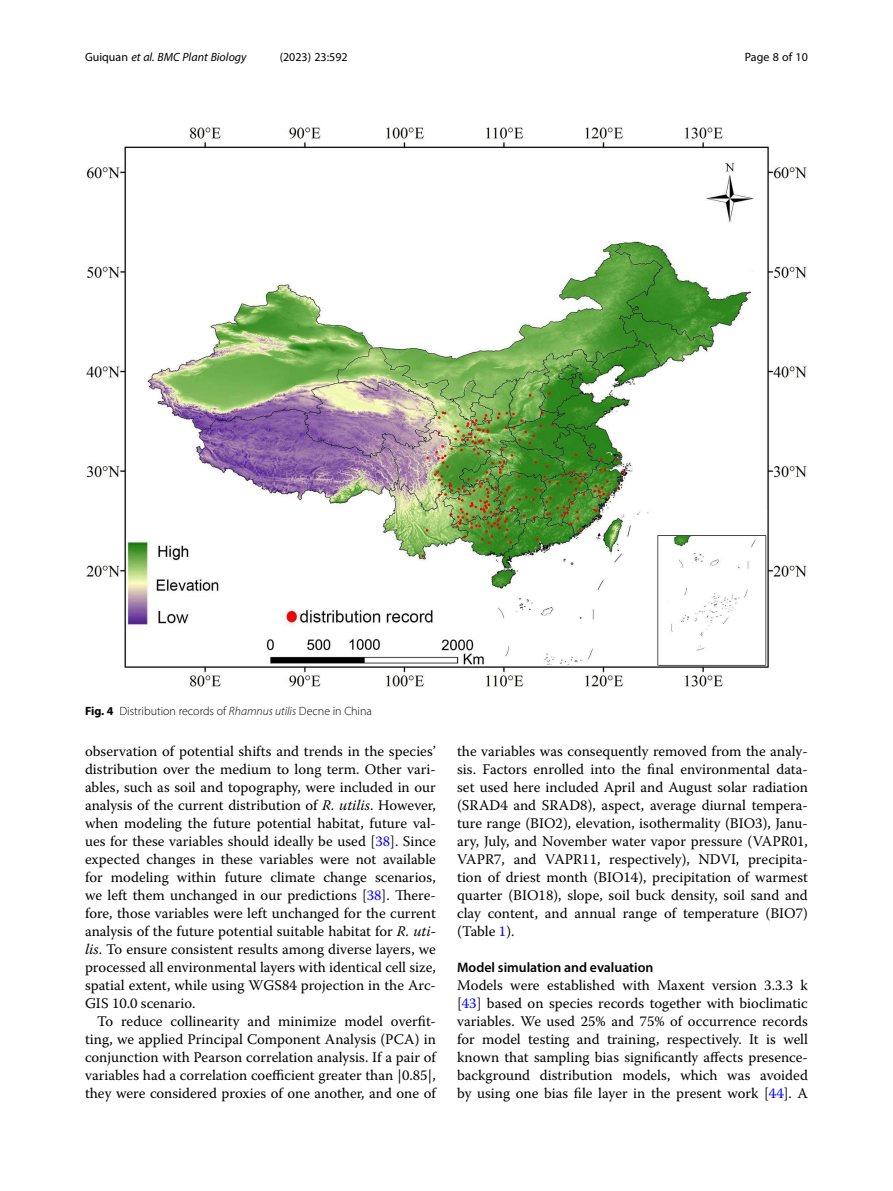
<style>
.page{position:relative;width:893px;height:1191px;background:#fff}
.page>*{position:absolute;margin:0;border:0;box-sizing:border-box;transform-origin:0 0}
.Body_Text_Indent{font:14.7px/18px "Warnock Pro";color:#000;text-align:justify}
.Body_Text{font:14.7px/18px "Warnock Pro";color:#000;text-align:justify}
.Head_2{font:600 13.8px "Myriad Pro";color:#000}
.Figure_Caption{font:300 12px "Myriad Pro";color:#000}
.t1{font:italic 12px "Myriad Pro";color:#000}
.t2{font:12px "Myriad Pro";color:#000}
.s1{font-style:normal}
.s2{font-weight:700}
.s3{font-style:italic}
.s4{color:#00f}
</style>
<div class="page">
<img style="left:86px;top:126px;width:722px;height:562px">
<p class="t1" style="left:85px;top:50px;width:163px"><span class="s1">Guiquan</span> et al. BMC Plant Biology</p>
<p class="t2" style="left:280px;top:50px;width:70px">(2023) 23:592</p>
<p class="t2" style="left:745px;top:50px;width:65px">Page 8 of 10</p>
<p class="Figure_Caption" style="left:85px;top:703px;width:288px"><span class="s2">Fig. 4</span> Distribution records of <span class="s3">Rhamnus utilis</span> Decne in China</p>
<p class="Body_Text_Indent" style="left:85px;top:742px;width:352px">observation of potential shifts and trends in the species’ distribution over the medium to long term. Other vari&shy;ables, such as soil and topography, were included in our analysis of the current distribution of <span class="s3">R. utilis</span>. However, when modeling the future potential habitat, future val&shy;ues for these variables should ideally be used [<span class="s4">38</span>]. Since expected changes in these variables were not available for modeling within future climate change scenarios, we left them unchanged in our predictions [<span class="s4">38</span>]. There&shy;fore, those variables were left unchanged for the current analysis of the future potential suitable habitat for <span class="s3">R. uti&shy;lis</span>. To ensure consistent results among diverse layers, we processed all environmental layers with identical cell size, spatial extent, while using WGS84 projection in the Arc-GIS 10.0 scenario.</p>
<p class="Body_Text_Indent" style="left:85px;top:1012px;width:352px;text-indent:12px">To reduce collinearity and minimize model overfit&shy;ting, we applied Principal Component Analysis (PCA) in conjunction with Pearson correlation analysis. If a pair of variables had a correlation coefficient greater than |0.85|, they were considered proxies of one another, and one of</p>
<p class="Body_Text_Indent" style="left:457px;top:742px;width:352px">the variables was consequently removed from the analy&shy;sis. Factors enrolled into the final environmental data&shy;set used here included April and August solar radiation (SRAD4 and SRAD8), aspect, average diurnal tempera&shy;ture range (BIO2), elevation, isothermality (BIO3), Janu&shy;ary, July, and November water vapor pressure (VAPR01, VAPR7, and VAPR11, respectively), NDVI, precipita&shy;tion of driest month (BIO14), precipitation of warmest quarter (BIO18), slope, soil buck density, soil sand and clay content, and annual range of temperature (BIO7) (Table <span class="s4">1</span>).</p>
<p class="Head_2" style="left:457px;top:959px;width:198px">Model simulation and evaluation</p>
<p class="Body_Text" style="left:457px;top:976px;width:352px">Models were established with Maxent version 3.3.3 k [<span class="s4">43</span>] based on species records together with bioclimatic variables. We used 25% and 75% of occurrence records for model testing and training, respectively. It is well known that sampling bias significantly affects presence&shy;background distribution models, which was avoided by using one bias file layer in the present work [<span class="s4">44</span>]. A</p>
</div>
